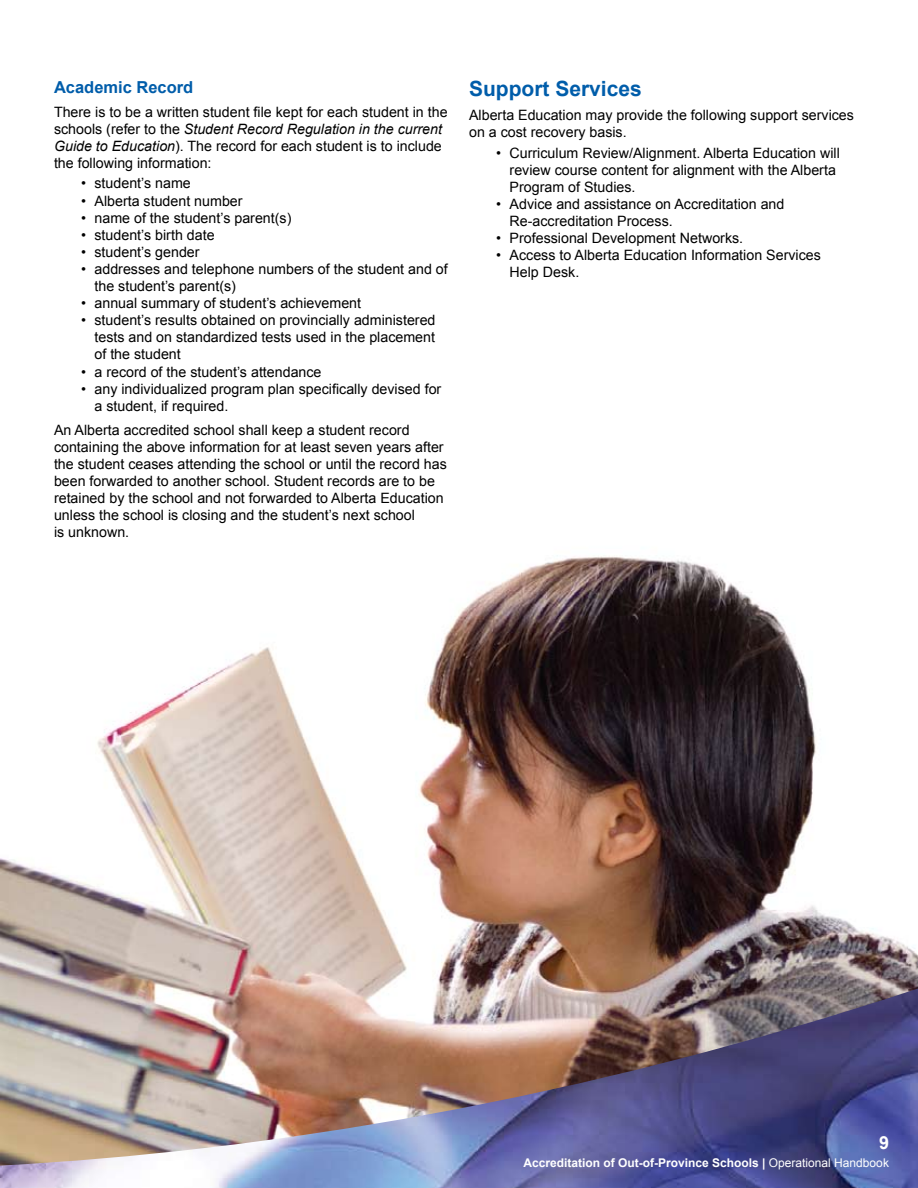
<style>
.page{position:relative;width:918px;height:1188px;background:#fff}
.page>*{position:absolute;margin:0;border:0;box-sizing:border-box;transform-origin:0 0}
.t1{font:700 21px "Arial";color:#005daa}
.t2{font:700 18px "Arial";color:#fff}
.t3{font:700 16.5px "Arial";color:#005daa}
.t4{font:14.25px/17.1px "Arial";color:#000}
.t5{font:700 12px "Arial";color:#fff}
.s1{font-style:italic}
.s2{font-weight:400}
</style>
<div class="page">
<img style="left:0;top:555px;width:918px;height:433px">
<img style="left:0;top:988px;width:918px;height:200px">
<p class="t3" style="left:54px;top:78px;width:141px">Academic Record</p>
<p class="t4" style="left:54px;top:103px;width:395px">There is to be a written student file kept for each student in the schools (refer to the <span class="s1">Student Record Regulation in the current Guide to Education</span>). The record for each student is to include the following information:</p>
<p class="t4" style="left:81px;top:175px;width:111px">• student’s name</p>
<p class="t4" style="left:81px;top:192px;width:163px">• Alberta student number</p>
<p class="t4" style="left:81px;top:209px;width:212px">• name of the student’s parent(s)</p>
<p class="t4" style="left:81px;top:226px;width:135px">• student’s birth date</p>
<p class="t4" style="left:81px;top:243px;width:120px">• student’s gender</p>
<p class="t4" style="left:94px;top:260px;width:355px;text-indent:-13px">• addresses and telephone numbers of the student and of the student’s parent(s)</p>
<p class="t4" style="left:81px;top:295px;width:282px">• annual summary of student’s achievement</p>
<p class="t4" style="left:94px;top:312px;width:343px;text-align:justify;text-indent:-13px">• student’s results obtained on provincially administered tests and on standardized tests used in the placement of the student</p>
<p class="t4" style="left:81px;top:363px;width:242px">• a record of the student’s attendance</p>
<p class="t4" style="left:94px;top:380px;width:348px;text-indent:-13px">• any individualized program plan specifically devised for a student, if required.</p>
<p class="t4" style="left:54px;top:421px;width:394px">An Alberta accredited school shall keep a student record containing the above information for at least seven years after the student ceases attending the school or until the record has been forwarded to another school. Student records are to be retained by the school and not forwarded to Alberta Education unless the school is closing and the student’s next school<br>is unknown.</p>
<h1 class="t1" style="left:469px;top:77px;width:174px">Support Services</h1>
<p class="t4" style="left:469px;top:107px;width:386px">Alberta Education may provide the following support services on a cost recovery basis.</p>
<p class="t4" style="left:510px;top:144px;width:332px;text-indent:-13px">• Curriculum Review/Alignment. Alberta Education will review course content for alignment with the Alberta<br>Program of Studies.</p>
<p class="t4" style="left:510px;top:195px;width:276px;text-indent:-13px">• Advice and assistance on Accreditation and<br>Re-accreditation Process.</p>
<p class="t4" style="left:496px;top:230px;width:249px">• Professional Development Networks.</p>
<p class="t4" style="left:510px;top:247px;width:313px;text-indent:-13px">• Access to Alberta Education Information Services<br>Help Desk.</p>
<p class="t2" style="left:879px;top:1132px;width:12px">9</p>
<p class="t5" style="left:524px;top:1156px;width:367px">Accreditation of Out-of-Province Schools | <span class="s2">Operational Handbook</span></p>
</div>
